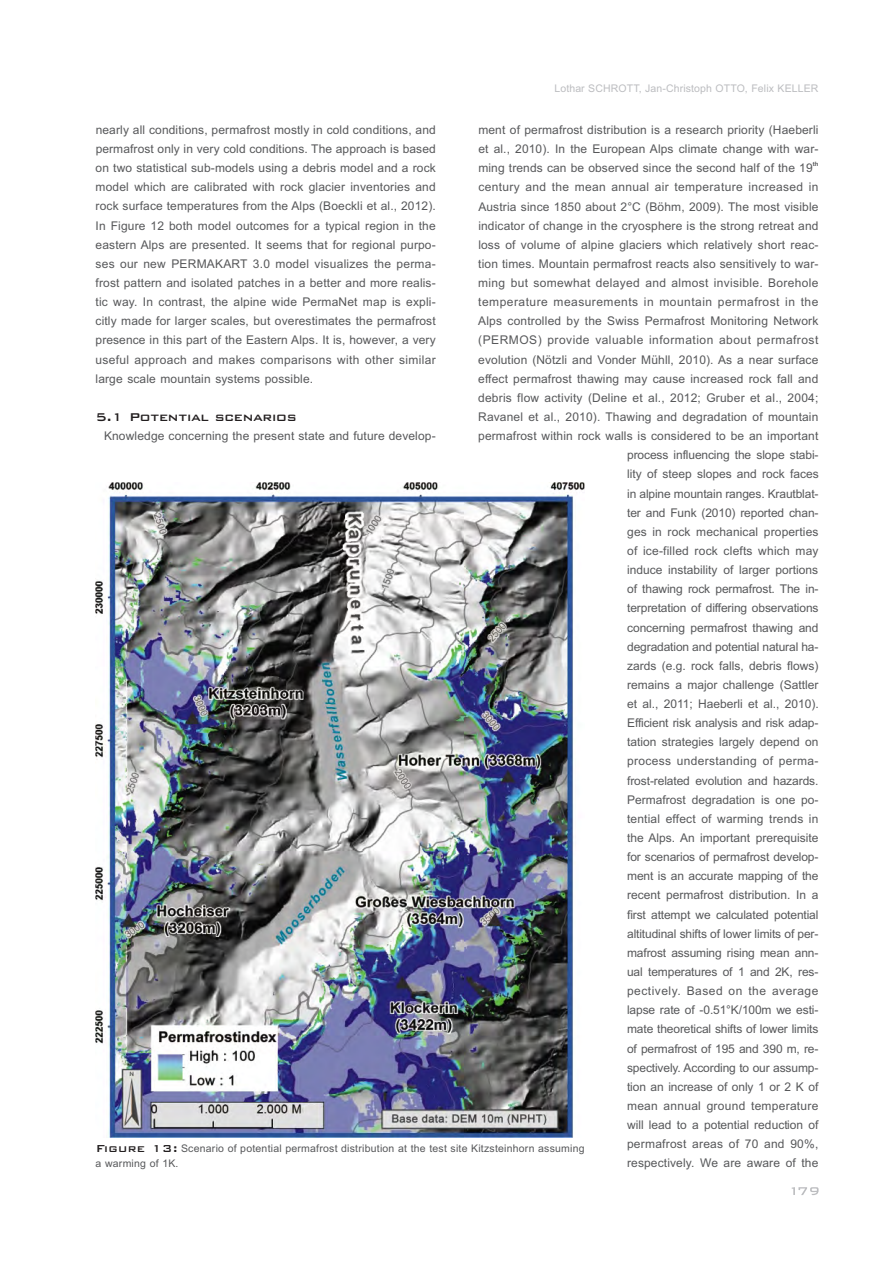
<style>
.page{position:relative;width:893px;height:1263px;background:#fff}
.page>*{position:absolute;margin:0;border:0;box-sizing:border-box;transform-origin:0 0}
.t1{font:500 15px "Bank Gothic BT";letter-spacing:-.015em;color:#231f20}
.t2{font:12px/19.2px "Arial";letter-spacing:.01em;color:#57585a;text-align:justify}
.t3{font:12px "Arial";letter-spacing:-.01em;color:#57585a}
.t4{font:12px "Arial";letter-spacing:.04em;color:#57585a}
.t5{font:12px "Arial";letter-spacing:.03em;color:#57585a}
.t6{font:10.5px/14.9px "Arial";letter-spacing:.02em;color:#57585a}
.t7{font:10.5px "Arial";letter-spacing:.01em;color:#bcbdc0}
.t8{font:700 6px "Arial";color:#57585a}
.s1{font-family:"Bank Gothic BT";font-weight:500;font-size:13.5px;color:#231f20}
</style>
<div class="page">
<img style="left:95px;top:482px;width:490px;height:656px">
<svg style="left:792px;top:1187px;width:27px;height:8px"></svg>
<p class="t7" style="left:554px;top:84px;width:266px">Lothar SCHROTT, Jan-Christoph OTTO, Felix KELLER</p>
<p class="t2" style="left:96px;top:121px;width:342px">nearly all conditions, permafrost mostly in cold conditions, and permafrost only in very cold conditions. The approach is based on two statistical sub-models using a debris model and a rock model which are calibrated with rock glacier inventories and rock surface temperatures from the Alps (Boeckli et al., 2012).<br>In Figure 12 both model outcomes for a typical region in the eastern Alps are presented. It seems that for regional purpo&shy;ses our new PERMAKART 3.0 model visualizes the perma&shy;frost pattern and isolated patches in a better and more realis&shy;tic way. In contrast, the alpine wide PermaNet map is expli&shy;citly made for larger scales, but overestimates the permafrost presence in this part of the Eastern Alps. It is, however, a very useful approach and makes comparisons with other similar large scale mountain systems possible.</p>
<p class="t2" style="left:478px;top:121px;width:342px">ment of permafrost distribution is a research priority (Haeberli et al., 2010). In the European Alps climate change with war-</p>
<p class="t8" style="left:813px;top:162px;width:7px">th</p>
<p class="t2" style="left:478px;top:160px;width:336px">ming trends can be observed since the second half of the 19</p>
<p class="t5" style="left:478px;top:183px;width:342px">century and the mean annual air temperature increased in</p>
<p class="t2" style="left:478px;top:198px;width:342px">Austria since 1850 about 2°C (Böhm, 2009). The most visible</p>
<p class="t2" style="left:478px;top:217px;width:342px">indicator of change in the cryosphere is the strong retreat and</p>
<p class="t2" style="left:478px;top:236px;width:342px">loss of volume of alpine glaciers which relatively short reac-</p>
<p class="t2" style="left:478px;top:255px;width:342px">tion times. Mountain permafrost reacts also sensitively to war-</p>
<p class="t2" style="left:478px;top:274px;width:342px">ming but somewhat delayed and almost invisible. Borehole</p>
<p class="t4" style="left:478px;top:297px;width:342px">temperature measurements in mountain permafrost in the</p>
<p class="t2" style="left:478px;top:313px;width:342px">Alps controlled by the Swiss Permafrost Monitoring Network</p>
<p class="t4" style="left:478px;top:336px;width:342px">(PERMOS) provide valuable information about permafrost</p>
<p class="t2" style="left:478px;top:351px;width:342px">evolution (Nötzli and Vonder Mühll, 2010). As a near surface</p>
<p class="t2" style="left:478px;top:370px;width:342px">effect permafrost thawing may cause increased rock fall and</p>
<p class="t2" style="left:478px;top:389px;width:342px">debris flow activity (Deline et al., 2012; Gruber et al., 2004;</p>
<p class="t2" style="left:478px;top:408px;width:342px">Ravanel et al., 2010). Thawing and degradation of mountain</p>
<p class="t2" style="left:478px;top:427px;width:342px">permafrost within rock walls is considered to be an important</p>
<p class="t3" style="left:627px;top:450px;width:193px">process influencing the slope stabi-</p>
<p class="t2" style="left:627px;top:466px;width:193px">lity of steep slopes and rock faces</p>
<p class="t3" style="left:627px;top:489px;width:193px">in alpine mountain ranges. Krautblat-</p>
<p class="t3" style="left:627px;top:508px;width:193px">ter and Funk (2010) reported chan-</p>
<p class="t2" style="left:627px;top:523px;width:193px">ges in rock mechanical properties</p>
<p class="t2" style="left:627px;top:542px;width:193px">of ice-filled rock clefts which may</p>
<p class="t2" style="left:627px;top:561px;width:193px">induce instability of larger portions</p>
<p class="t3" style="left:627px;top:584px;width:193px">of thawing rock permafrost. The in-</p>
<p class="t3" style="left:627px;top:604px;width:193px">terpretation of differing observations</p>
<p class="t2" style="left:627px;top:619px;width:193px">concerning permafrost thawing and</p>
<p class="t3" style="left:627px;top:642px;width:193px">degradation and potential natural ha-</p>
<p class="t2" style="left:627px;top:657px;width:193px">zards (e.g. rock falls, debris flows)</p>
<p class="t2" style="left:627px;top:676px;width:193px">remains a major challenge (Sattler</p>
<p class="t2" style="left:627px;top:695px;width:193px">et al., 2011; Haeberli et al., 2010).</p>
<p class="t3" style="left:627px;top:718px;width:193px">Efficient risk analysis and risk adap-</p>
<p class="t2" style="left:627px;top:734px;width:193px">tation strategies largely depend on</p>
<p class="t2" style="left:627px;top:753px;width:193px">process understanding of perma-</p>
<p class="t3" style="left:627px;top:776px;width:193px">frost-related evolution and hazards.</p>
<p class="t2" style="left:627px;top:791px;width:193px">Permafrost degradation is one po-</p>
<p class="t2" style="left:627px;top:810px;width:193px">tential effect of warming trends in</p>
<p class="t2" style="left:627px;top:829px;width:193px">the Alps. An important prerequisite</p>
<p class="t3" style="left:627px;top:852px;width:193px">for scenarios of permafrost develop-</p>
<p class="t3" style="left:627px;top:871px;width:193px">ment is an accurate mapping of the</p>
<p class="t2" style="left:627px;top:887px;width:193px">recent permafrost distribution. In a</p>
<p class="t3" style="left:627px;top:910px;width:193px">first attempt we calculated potential</p>
<p class="t3" style="left:627px;top:929px;width:193px">altitudinal shifts of lower limits of per-</p>
<p class="t3" style="left:627px;top:948px;width:193px">mafrost assuming rising mean ann-</p>
<p class="t3" style="left:627px;top:967px;width:193px">ual temperatures of 1 and 2K, res-</p>
<p class="t4" style="left:627px;top:986px;width:193px">pectively. Based on the average</p>
<p class="t3" style="left:627px;top:1005px;width:193px">lapse rate of -0.51°K/100m we esti-</p>
<p class="t3" style="left:627px;top:1025px;width:193px">mate theoretical shifts of lower limits</p>
<p class="t3" style="left:627px;top:1044px;width:193px">of permafrost of 195 and 390 m, re-</p>
<p class="t3" style="left:627px;top:1063px;width:193px">spectively. According to our assump-</p>
<p class="t3" style="left:627px;top:1082px;width:193px">tion an increase of only 1 or 2 K of</p>
<p class="t2" style="left:627px;top:1097px;width:193px">mean annual ground temperature</p>
<p class="t2" style="left:627px;top:1116px;width:193px">will lead to a potential reduction of</p>
<p class="t2" style="left:627px;top:1135px;width:193px">permafrost areas of 70 and 90%,</p>
<p class="t2" style="left:627px;top:1154px;width:193px">respectively. We are aware of the</p>
<p class="t1" style="left:96px;top:410px;width:203px">5.1 Potential scenarios</p>
<p class="t2" style="left:104px;top:427px;width:333px">Knowledge concerning the present state and future develop-</p>
<p class="t6" style="left:96px;top:1142px;width:490px"><span class="s1">Figure 13:</span> Scenario of potential permafrost distribution at the test site Kitzsteinhorn assuming a warming of 1K.</p>
</div>
